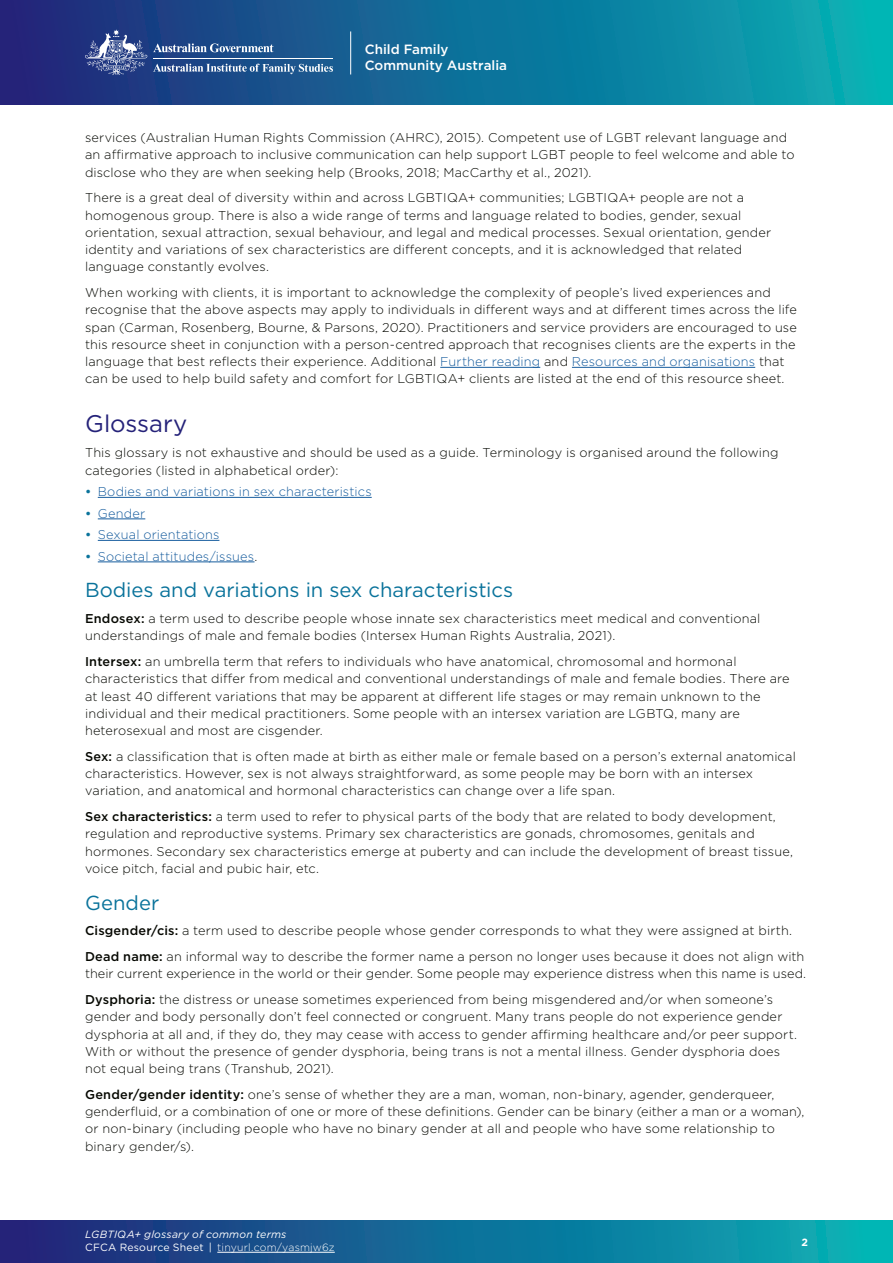
<style>
.page{position:relative;width:893px;height:1263px;background:#fff}
.page>*{position:absolute;margin:0;border:0;box-sizing:border-box;transform-origin:0 0}
.Heading_1{font:24px "Gotham";color:#252279}
.Heading_2{font:20.25px "Gotham";letter-spacing:-.005em;color:#0a739b}
.t1{font:500 13.35px/15.1px "Gotham";color:#fff}
.Body_Text{font:300 12.75px/17.2px "Gotham";letter-spacing:.01em;color:#060802}
.Body_Text_before_lis{font:300 12.75px/17.2px "Gotham";letter-spacing:.01em;color:#060802}
.t2{font:300 12.75px "Gotham";letter-spacing:.01em;color:#175d9e}
.t3{font:italic 10.5px/13.5px "Gotham";letter-spacing:.02em;color:#fff}
.t4{font:700 10.5px "Gotham";color:#fff}
.s1{color:#175d9e}
.s2{font-weight:500;color:#0a739b}
.s3{color:#060802}
.s4{font-weight:500}
.s5{font-style:normal}
.s6{font-weight:300;font-style:normal}
</style>
<div class="page">
<div style="left:0;top:0;width:893px;height:104px;background:linear-gradient(to right,#212579,#04b1b5)"></div>
<svg style="left:153px;top:43px;width:120px;height:9px"></svg>
<svg style="left:85px;top:29px;width:62px;height:46px;background:#51649c"></svg>
<hr style="left:153px;top:58px;width:180px;height:1px;background:#fff">
<svg style="left:153px;top:64px;width:180px;height:10px;background:#5a7eaa"></svg>
<hr style="left:350px;top:31px;width:1px;height:43px;background:#fff">
<div style="left:0;top:1220px;width:893px;height:43px;background:linear-gradient(to right,#212379,#04b4b6)"></div>
<hr style="left:217px;top:1252px;width:118px;height:1px;background:#fff">
<hr style="left:440px;top:367px;width:100px;height:1px;background:#175d9e">
<hr style="left:572px;top:367px;width:183px;height:1px;background:#175d9e">
<hr style="left:98px;top:497px;width:274px;height:1px;background:#175d9e">
<hr style="left:98px;top:518px;width:47px;height:1px;background:#175d9e">
<hr style="left:98px;top:540px;width:121px;height:1px;background:#175d9e">
<hr style="left:98px;top:561px;width:156px;height:1px;background:#175d9e">
<p class="t1" style="left:365px;top:42px;width:144px">Child Family<br>Community Australia</p>
<p class="Body_Text" style="left:85px;top:129px;width:711px">services (Australian Human Rights Commission (AHRC), 2015). Competent use of LGBT relevant language and an affirmative approach to inclusive communication can help support LGBT people to feel welcome and able to disclose who they are when seeking help (Brooks, 2018; MacCarthy et al., 2021).</p>
<p class="Body_Text" style="left:85px;top:189px;width:688px">There is a great deal of diversity within and across LGBTIQA+ communities; LGBTIQA+ people are not a homogenous group. There is also a wide range of terms and language related to bodies, gender, sexual orientation, sexual attraction, sexual behaviour, and legal and medical processes. Sexual orientation, gender identity and variations of sex characteristics are different concepts, and it is acknowledged that related language constantly evolves.</p>
<p class="Body_Text" style="left:85px;top:284px;width:713px">When working with clients, it is important to acknowledge the complexity of people’s lived experiences and recognise that the above aspects may apply to individuals in different ways and at different times across the life span (Carman, Rosenberg, Bourne, &amp; Parsons, 2020). Practitioners and service providers are encouraged to use this resource sheet in conjunction with a person-centred approach that recognises clients are the experts in the language that best reflects their experience. Additional <span class="s1">Further reading</span> and <span class="s1">Resources and organisations</span> that can be used to help build safety and comfort for LGBTIQA+ clients are listed at the end of this resource sheet.</p>
<p class="Heading_1" style="left:85px;top:408px;width:104px">Glossary</p>
<p class="Body_Text_before_lis" style="left:85px;top:444px;width:695px">This glossary is not exhaustive and should be used as a guide. Terminology is organised around the following categories (listed in alphabetical order):</p>
<p class="t2" style="left:85px;top:483px;width:288px"><span class="s2">•</span> Bodies and variations in sex characteristics</p>
<p class="t2" style="left:85px;top:505px;width:62px"><span class="s2">•</span> Gender</p>
<p class="t2" style="left:85px;top:526px;width:136px"><span class="s2">•</span> Sexual orientations</p>
<p class="t2" style="left:85px;top:548px;width:174px"><span class="s2">•</span> Societal attitudes/issues<span class="s3">.</span></p>
<p class="Heading_2" style="left:85px;top:577px;width:430px">Bodies and variations in sex characteristics</p>
<p class="Body_Text" style="left:85px;top:610px;width:677px"><span class="s4">Endosex:</span> a term used to describe people whose innate sex characteristics meet medical and conventional understandings of male and female bodies (Intersex Human Rights Australia, 2021).</p>
<p class="Body_Text" style="left:85px;top:653px;width:706px"><span class="s4">Intersex:</span> an umbrella term that refers to individuals who have anatomical, chromosomal and hormonal characteristics that differ from medical and conventional understandings of male and female bodies. There are at least 40 different variations that may be apparent at different life stages or may remain unknown to the individual and their medical practitioners. Some people with an intersex variation are LGBTQ, many are heterosexual and most are cisgender.</p>
<p class="Body_Text" style="left:85px;top:747px;width:712px"><span class="s4">Sex:</span> a classification that is often made at birth as either male or female based on a person’s external anatomical characteristics. However, sex is not always straightforward, as some people may be born with an intersex variation, and anatomical and hormonal characteristics can change over a life span.</p>
<p class="Body_Text" style="left:85px;top:808px;width:709px"><span class="s4">Sex characteristics:</span> a term used to refer to physical parts of the body that are related to body development, regulation and reproductive systems. Primary sex characteristics are gonads, chromosomes, genitals and hormones. Secondary sex characteristics emerge at puberty and can include the development of breast tissue, voice pitch, facial and pubic hair, etc.</p>
<p class="Heading_2" style="left:85px;top:889px;width:76px">Gender</p>
<p class="Body_Text" style="left:85px;top:922px;width:709px"><span class="s4">Cisgender/cis:</span> a term used to describe people whose gender corresponds to what they were assigned at birth.</p>
<p class="Body_Text" style="left:85px;top:948px;width:723px"><span class="s4">Dead name:</span> an informal way to describe the former name a person no longer uses because it does not align with their current experience in the world or their gender. Some people may experience distress when this name is used.</p>
<p class="Body_Text" style="left:85px;top:991px;width:713px"><span class="s4">Dysphoria:</span> the distress or unease sometimes experienced from being misgendered and/or when someone’s gender and body personally don’t feel connected or congruent. Many trans people do not experience gender dysphoria at all and, if they do, they may cease with access to gender affirming healthcare and/or peer support.<br>With or without the presence of gender dysphoria, being trans is not a mental illness. Gender dysphoria does not equal being trans (Transhub, 2021).</p>
<p class="Body_Text" style="left:85px;top:1085px;width:721px"><span class="s4">Gender/gender identity:</span> one’s sense of whether they are a man, woman, non-binary, agender, genderqueer, genderfluid, or a combination of one or more of these definitions. Gender can be binary (either a man or a woman), or non-binary (including people who have no binary gender at all and people who have some relationship to binary gender/s).</p>
<p class="t3" style="left:85px;top:1227px;width:251px">LGBTIQA+ glossary of common terms<br><span class="s5">CFCA Resource Sheet |</span> <span class="s6">tinyurl.com/yasmjw6z</span></p>
<p class="t4" style="left:801px;top:1235px;width:8px">2</p>
</div>
